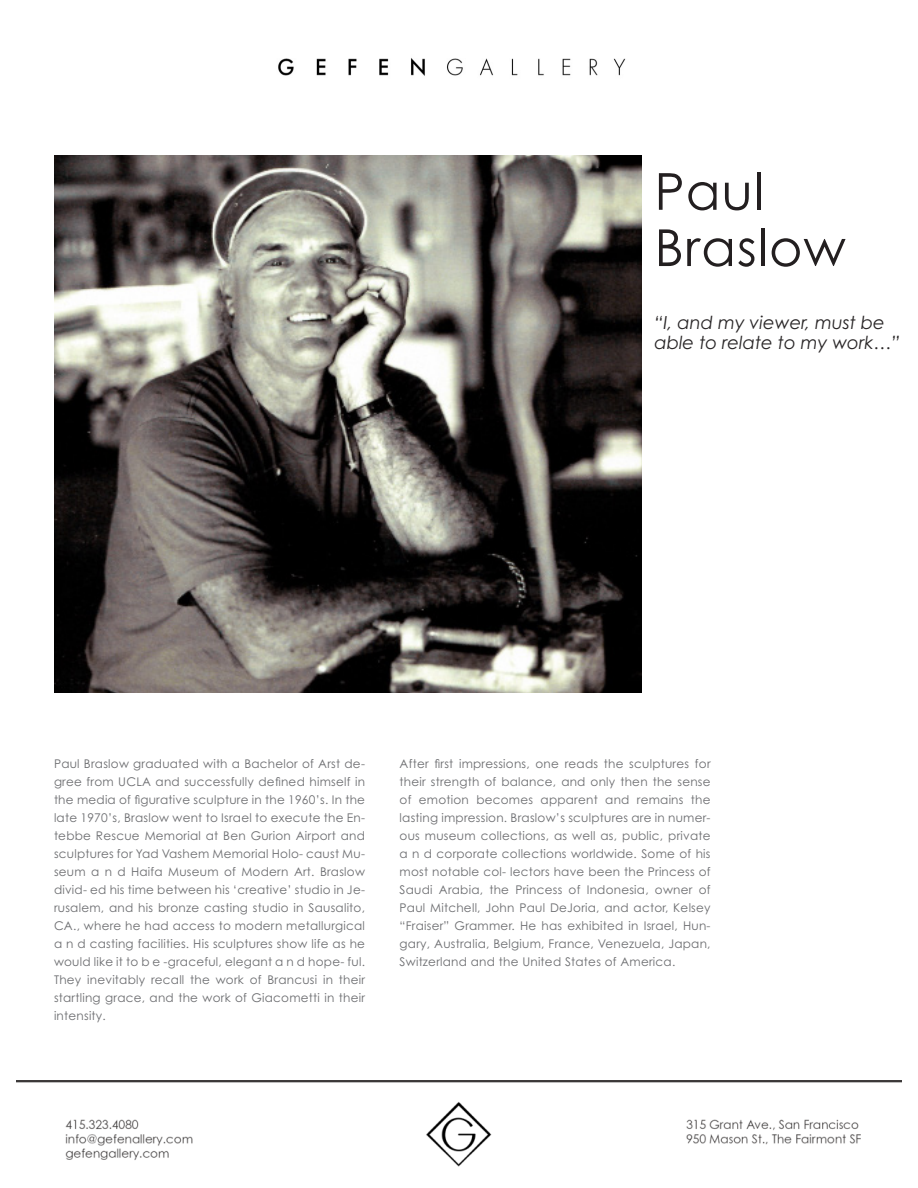
<style>
.page{position:relative;width:918px;height:1188px;background:#fff}
.page>*{position:absolute;margin:0;border:0;box-sizing:border-box;transform-origin:0 0}
.t1{font:51px "Century Gothic Pro";letter-spacing:.02em;color:#231f20}
.t2{font:italic 18px/20.2px "Century Gothic Pro";color:#282526}
.t3{font:12px/18px "Century Gothic Pro";letter-spacing:.02em;color:#6c6d70;text-align:justify}
</style>
<div class="page">
<img style="left:16px;top:1080px;width:886px;height:87px">
<img style="left:278px;top:58px;width:348px;height:18px">
<img style="left:54px;top:156px;width:588px;height:537px">
<p class="t1" style="left:654px;top:160px;width:111px">Paul</p>
<p class="t1" style="left:654px;top:217px;width:193px">Braslow</p>
<p class="t2" style="left:654px;top:312px;width:247px">“I, and my viewer, must be able to relate to my work…”</p>
<p class="t3" style="left:54px;top:755px;width:313px">Paul Braslow graduated with a Bachelor of Arst de&shy;gree from UCLA and successfully defined himself in the media of figurative sculpture in the 1960’s. In the late 1970’s, Braslow went to Israel to execute the En&shy;tebbe Rescue Memorial at Ben Gurion Airport and sculptures for Yad Vashem Memorial Holo- caust Mu&shy;seum a n d Haifa Museum of Modern Art. Braslow divid- ed his time between his ‘creative’ studio in Je&shy;rusalem, and his bronze casting studio in Sausalito, CA., where he had access to modern metallurgical a n d casting facilities. His sculptures show life as he would like it to b e -graceful, elegant a n d hope- ful.<br>They inevitably recall the work of Brancusi in their startling grace, and the work of Giacometti in their intensity.</p>
<p class="t3" style="left:400px;top:755px;width:313px">After first impressions, one reads the sculptures for their strength of balance, and only then the sense of emotion becomes apparent and remains the lasting impression. Braslow’s sculptures are in numer&shy;ous museum collections, as well as, public, private a n d corporate collections worldwide. Some of his most notable col- lectors have been the Princess of Saudi Arabia, the Princess of Indonesia, owner of Paul Mitchell, John Paul DeJoria, and actor, Kelsey “Fraiser” Grammer. He has exhibited in Israel, Hun&shy;gary, Australia, Belgium, France, Venezuela, Japan, Switzerland and the United States of America.</p>
</div>
